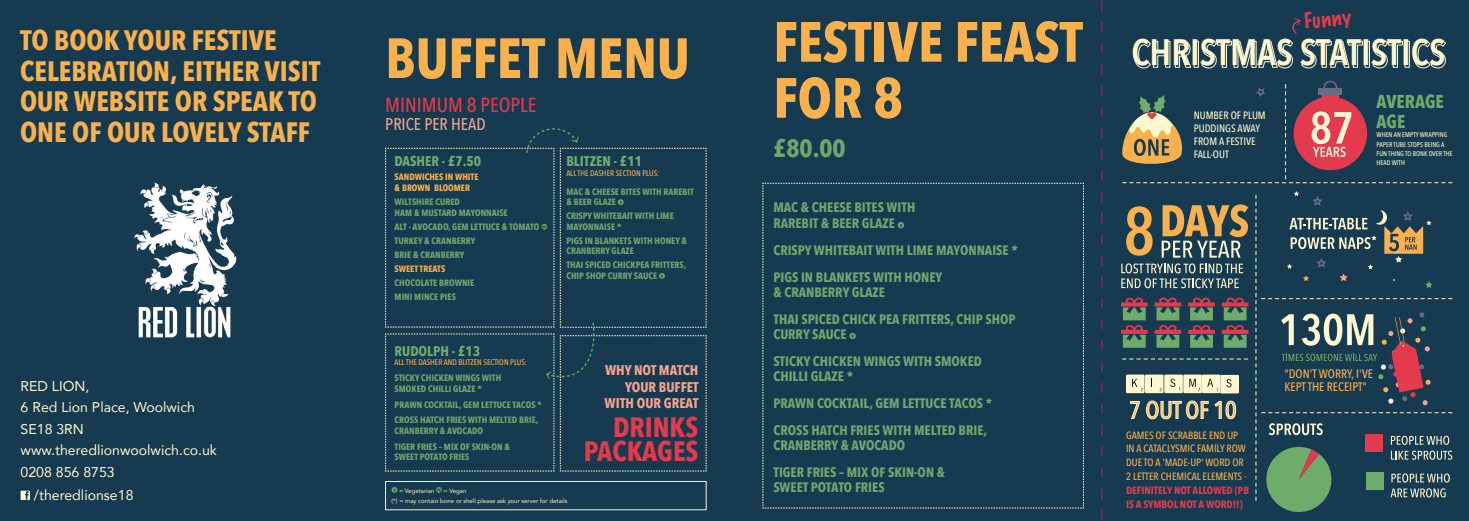
<style>
.page{position:relative;width:1469px;height:521px;background:#fff}
.page>*{position:absolute;margin:0;border:0;box-sizing:border-box;transform-origin:0 0}
.t1{font:700 56px/56px "Avenir Next Condensed";color:#f9b14d}
.t2{font:600 36.75px "Avenir Next Condensed";color:#fff7d0}
.t3{font:700 28px/30.7px "Avenir Next Condensed";color:#f9b14d}
.t4{font:700 28px/23.6px "Avenir Next Condensed";color:#e33a4d;text-align:right}
.t5{font:700 24.94px "Avenir Next Condensed";color:#72a56d}
.t6{font:500 20.39px "Avenir Next Condensed";color:#e33a4d}
.t7{font:100 19.69px "Marker Felt";color:#e33a4d}
.t8{font:700 18.64px/19.7px "Avenir Next Condensed";color:#6fac6c}
.t9{font:500 16.89px "Avenir Next Condensed";color:#f4a38f}
.t10{font:14.09px/21.5px "Avenir";color:#fff7d0}
.t11{font:700 14px "Avenir Next Condensed";color:#6fac6c}
.t12{font:700 14px/16.6px "Avenir Next Condensed";color:#f4a38f;text-align:right}
.t13{font:700 13.65px/26.8px "Avenir Next Condensed";color:#72a56d}
.t14{font:500 12.25px/12.9px "Avenir Next Condensed";color:#f9b14d}
.t15{font:500 10.67px/13px "Avenir Next Condensed";color:#fff7d0}
.t16{font:500 10.5px/13.9px "Avenir Next Condensed";color:#f9b14d}
.t17{font:700 9.19px/10.6px "Avenir Next Condensed";color:#72a56d}
.t18{font:700 9.19px/10.6px "Avenir Next Condensed";color:#f9b14d}
.t19{font:500 8.14px "Avenir Next Condensed";color:#f9b14d}
.t20{font:500 6.83px/9.2px "Avenir Next Condensed";color:#fff7d0}
.t21{font:6.12px/10.1px "Avenir";color:#fff7d0}
.s1{font-weight:700;color:#e33a4d}
</style>
<div class="page">
<div style="left:0;top:0;width:1468px;height:521px;background:#163a50"></div>
<svg style="left:1101px;top:0;width:1px;height:520px"></svg>
<svg style="left:762px;top:183px;width:322px;height:325px"></svg>
<svg style="left:391px;top:487px;width:6px;height:6px"></svg>
<svg style="left:436px;top:487px;width:6px;height:6px"></svg>
<div style="left:385px;top:481px;width:321px;height:29px;border:1px solid #fff7d0"></div>
<svg style="left:385px;top:128px;width:322px;height:344px"></svg>
<svg style="left:1133px;top:40px;width:58px;height:29px"></svg>
<svg style="left:1372px;top:40px;width:30px;height:29px"></svg>
<svg style="left:1413px;top:40px;width:33px;height:29px"></svg>
<svg style="left:1122px;top:359px;width:125px;height:1px"></svg>
<svg style="left:1121px;top:204px;width:127px;height:84px"></svg>
<svg style="left:1121px;top:297px;width:26px;height:51px"></svg>
<svg style="left:1154px;top:297px;width:27px;height:51px"></svg>
<svg style="left:1188px;top:297px;width:26px;height:51px"></svg>
<svg style="left:1221px;top:297px;width:27px;height:51px"></svg>
<div style="left:1126px;top:374px;width:18px;height:19px;background:#fff7d0"></div>
<div style="left:1145px;top:374px;width:18px;height:19px;background:#fff7d0"></div>
<div style="left:1164px;top:374px;width:18px;height:19px;background:#fff7d0"></div>
<div style="left:1183px;top:374px;width:18px;height:19px;background:#fff7d0"></div>
<div style="left:1201px;top:374px;width:19px;height:19px;background:#fff7d0"></div>
<svg style="left:1130px;top:401px;width:9px;height:18px"></svg>
<svg style="left:1146px;top:401px;width:62px;height:18px"></svg>
<svg style="left:1214px;top:401px;width:22px;height:18px"></svg>
<svg style="left:1170px;top:379px;width:10px;height:11px"></svg>
<svg style="left:1207px;top:379px;width:11px;height:12px"></svg>
<svg style="left:1189px;top:379px;width:11px;height:12px"></svg>
<svg style="left:1132px;top:379px;width:10px;height:12px"></svg>
<div style="left:1220px;top:375px;width:18px;height:18px;background:#fff7d0"></div>
<svg style="left:1226px;top:379px;width:5px;height:8px"></svg>
<svg style="left:1255px;top:191px;width:197px;height:321px"></svg>
<svg style="left:1122px;top:81px;width:329px;height:102px"></svg>
<svg style="left:1201px;top:18px;width:162px;height:51px"></svg>
<svg style="left:21px;top:491px;width:9px;height:9px"></svg>
<img style="left:134px;top:182px;width:103px;height:156px">
<h3 class="t3" style="left:20px;top:25px;width:302px">TO BOOK YOUR FESTIVE<br>CELEBRATION, EITHER VISIT<br>OUR WEBSITE OR SPEAK TO<br>ONE OF OUR LOVELY STAFF</h3>
<h3 class="t10" style="left:21px;top:375px;width:198px">RED LION,<br>6 Red Lion Place, Woolwich<br>SE18 3RN www.theredlionwoolwich.co.uk<br>0208 856 8753</h3>
<h3 class="t10" style="left:34px;top:484px;width:101px">/theredlionse18</h3>
<h1 class="t1" style="left:385px;top:30px;width:306px">BUFFET MENU</h1>
<h3 class="t6" style="left:385px;top:92px;width:153px">MINIMUM 8 PEOPLE</h3>
<h3 class="t9" style="left:385px;top:114px;width:102px">PRICE PER HEAD</h3>
<h3 class="t11" style="left:394px;top:153px;width:88px">DASHER - £7.50</h3>
<p class="t18" style="left:394px;top:172px;width:85px">SANDWICHES IN WHITE &amp; BROWN BLOOMER</p>
<p class="t17" style="left:394px;top:196px;width:115px">WILTSHIRE CURED<br>HAM &amp; MUSTARD MAYONNAISE</p>
<p class="t17" style="left:394px;top:219px;width:146px;line-height:14.1px">ALT - AVOCADO, GEM LETTUCE &amp; TOMATO<br>TURKEY &amp; CRANBERRY<br>BRIE &amp; CRANBERRY</p>
<p class="t18" style="left:394px;top:263px;width:52px">SWEET TREATS</p>
<p class="t17" style="left:394px;top:276px;width:81px;line-height:14.1px">CHOCOLATE BROWNIE<br>MINI MINCE PIES</p>
<h3 class="t11" style="left:394px;top:342px;width:87px">RUDOLPH - £13</h3>
<p class="t19" style="left:394px;top:357px;width:134px">ALL THE DASHER AND BLITZEN SECTION PLUS:</p>
<p class="t17" style="left:394px;top:372px;width:108px">STICKY CHICKEN WINGS WITH<br>SMOKED CHILLI GLAZE *</p>
<p class="t17" style="left:394px;top:396px;width:149px;line-height:15.8px">PRAWN COCKTAIL, GEM LETTUCE TACOS *<br>CROSS HATCH FRIES WITH MELTED BRIE,</p>
<p class="t17" style="left:394px;top:423px;width:117px;line-height:15.8px">CRANBERRY &amp; AVOCADO<br>TIGER FRIES – MIX OF SKIN-ON &amp;</p>
<p class="t17" style="left:394px;top:452px;width:76px">SWEET POTATO FRIES</p>
<h3 class="t11" style="left:566px;top:153px;width:77px">BLITZEN - £11</h3>
<p class="t19" style="left:566px;top:168px;width:95px">ALL THE DASHER SECTION PLUS:</p>
<p class="t17" style="left:566px;top:186px;width:129px">MAC &amp; CHEESE BITES WITH RAREBIT &amp; BEER GLAZE</p>
<p class="t17" style="left:566px;top:210px;width:109px">CRISPY WHITEBAIT WITH LIME<br>MAYONNAISE *</p>
<p class="t17" style="left:566px;top:235px;width:122px">PIGS IN BLANKETS WITH HONEY &amp;<br>CRANBERRY GLAZE</p>
<p class="t17" style="left:566px;top:260px;width:121px">THAI SPICED CHICKPEA FRITTERS,<br>CHIP SHOP CURRY SAUCE</p>
<h3 class="t12" style="left:604px;top:362px;width:96px">WHY NOT MATCH<br>YOUR BUFFET<br>WITH OUR GREAT</h3>
<h3 class="t4" style="left:584px;top:415px;width:116px">DRINKS<br>PACKAGES</h3>
<p class="t21" style="left:391px;top:485px;width:177px;text-indent:52px">= Vegan<br>(*) = may contain bone or shell please ask your server for details</p>
<p class="t21" style="left:399px;top:485px;width:37px">= Vegetarian</p>
<h1 class="t1" style="left:773px;top:14px;width:311px">FESTIVE FEAST<br>FOR 8</h1>
<h3 class="t5" style="left:773px;top:133px;width:74px">£80.00</h3>
<h3 class="t13" style="left:773px;top:199px;width:143px;line-height:16.2px">MAC &amp; CHEESE BITES WITH<br>RAREBIT &amp; BEER GLAZE</h3>
<h3 class="t13" style="left:773px;top:237px;width:246px">CRISPY WHITEBAIT WITH LIME MAYONNAISE *<br>PIGS IN BLANKETS WITH HONEY</h3>
<h3 class="t13" style="left:773px;top:279px;width:244px">&amp; CRANBERRY GLAZE<br>THAI SPICED CHICK PEA FRITTERS, CHIP SHOP</h3>
<h3 class="t13" style="left:773px;top:321px;width:210px">CURRY SAUCE<br>STICKY CHICKEN WINGS WITH SMOKED</h3>
<h3 class="t13" style="left:773px;top:363px;width:220px">CHILLI GLAZE *<br>PRAWN COCKTAIL, GEM LETTUCE TACOS *<br>CROSS HATCH FRIES WITH MELTED BRIE,</h3>
<h3 class="t13" style="left:773px;top:432px;width:173px">CRANBERRY &amp; AVOCADO<br>TIGER FRIES – MIX OF SKIN-ON &amp;</h3>
<h3 class="t13" style="left:773px;top:474px;width:113px">SWEET POTATO FRIES</h3>
<h3 class="t7" style="left:1302px;top:5px;width:49px;rotate:-5deg">Funny</h3>
<h2 class="t2" style="left:1131px;top:21px;width:316px">CHRISTMAS STATISTICS</h2>
<p class="t15" style="left:1193px;top:109px;width:74px">NUMBER OF PLUM<br>PUDDINGS AWAY<br>FROM A FESTIVE<br>FALL-OUT</p>
<h3 class="t8" style="left:1376px;top:92px;width:69px">AVERAGE<br>AGE</h3>
<p class="t20" style="left:1376px;top:130px;width:78px">WHEN AN EMPTY WRAPPING<br>PAPER TUBE STOPS BEING A<br>FUN THING TO BONK OVER THE<br>HEAD WITH</p>
<p class="t16" style="left:1126px;top:428px;width:125px">GAMES OF SCRABBLE END UP<br>IN A CATACLYSMIC FAMILY ROW<br>DUE TO A 'MADE-UP' WORD OR<br>2 LETTER CHEMICAL ELEMENTS <span class="s1">-<br>DEFINITELY NOT ALLOWED (PB<br>IS A SYMBOL NOT A WORD!!)</span></p>
<h3 class="t14" style="left:1284px;top:368px;width:90px">"DON'T WORRY, I'VE<br>KEPT THE RECEIPT"</h3>
</div>
